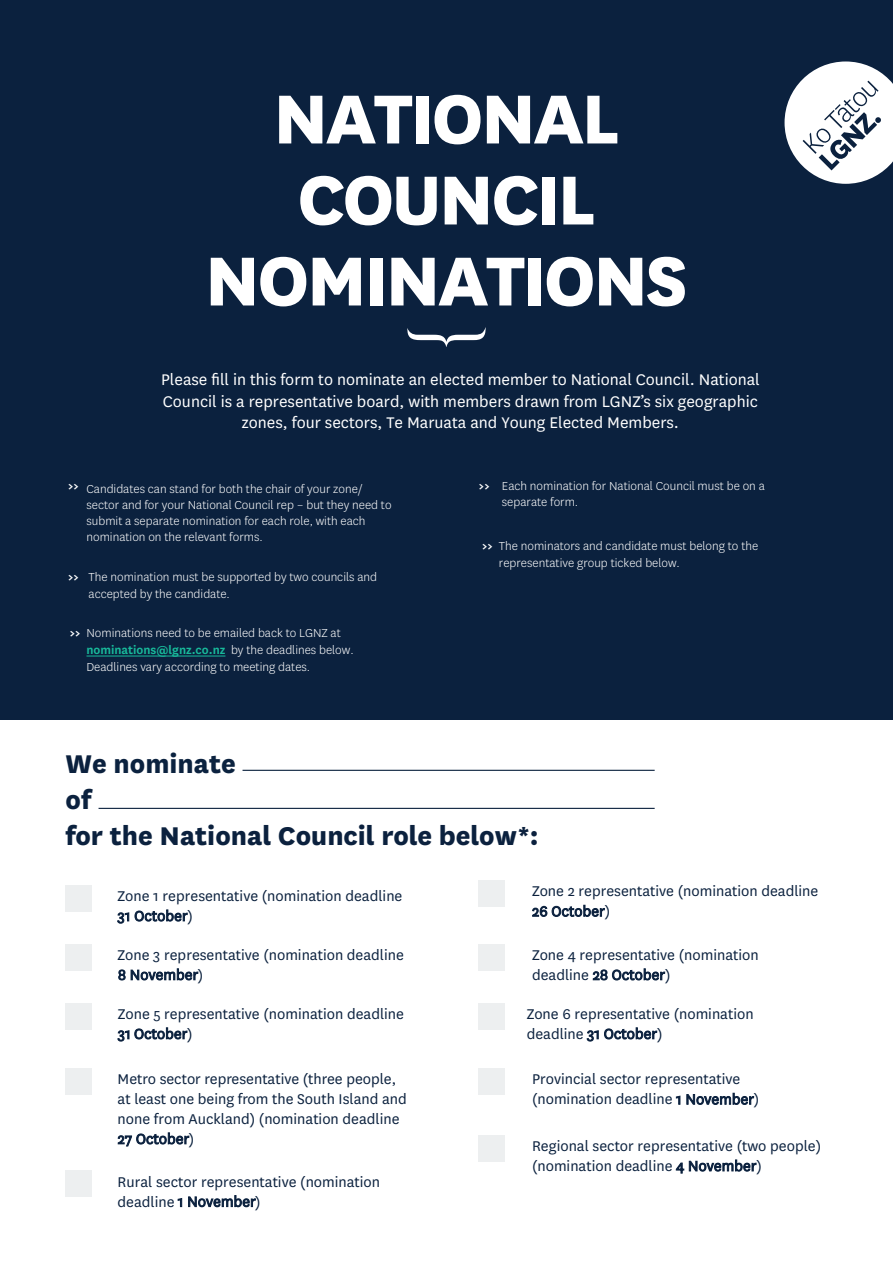
<style>
.page{position:relative;width:893px;height:1263px;background:#fff}
.page>*{position:absolute;margin:0;border:0;box-sizing:border-box;transform-origin:0 0}
.t1{font:800 81px/81px "National";letter-spacing:-.035em;color:#fff;text-align:center}
.t2{font:800 30px/36px "National";color:#0b213e}
.t3{font:18px/21.6px "National";color:#fff;text-align:center}
.t4{font:16.5px/19.8px "National";color:#0b213e}
.t5{font:300 13.5px/16.2px "National";color:#fff}
.t6{font:800 13.5px "National";color:#fff}
.s1{font-weight:800}
.s2{font-weight:600;color:#18ba9b}
.s3{color:#0b223f}
</style>
<div class="page">
<div style="left:0;top:0;width:893px;height:719px;background:#0b213e"></div>
<svg style="left:784px;top:61px;width:109px;height:123px"></svg>
<svg style="left:407px;top:327px;width:79px;height:20px"></svg>
<hr style="left:243px;top:770px;width:412px;height:1px;background:#0b213e">
<hr style="left:99px;top:808px;width:556px;height:1px;background:#0b213e">
<div style="left:66px;top:885px;width:26px;height:26px;background:#edeff0"></div>
<div style="left:479px;top:880px;width:26px;height:26px;background:#edeff0"></div>
<div style="left:66px;top:944px;width:26px;height:26px;background:#edeff0"></div>
<div style="left:479px;top:944px;width:26px;height:26px;background:#edeff0"></div>
<div style="left:66px;top:1003px;width:26px;height:26px;background:#edeff0"></div>
<div style="left:479px;top:1003px;width:26px;height:26px;background:#edeff0"></div>
<div style="left:66px;top:1068px;width:26px;height:26px;background:#edeff0"></div>
<div style="left:479px;top:1068px;width:26px;height:26px;background:#edeff0"></div>
<div style="left:66px;top:1171px;width:26px;height:26px;background:#edeff0"></div>
<div style="left:479px;top:1135px;width:26px;height:26px;background:#edeff0"></div>
<hr style="left:86px;top:656px;width:139px;height:1px;background:#18ba9b">
<h1 class="t1" style="left:205px;top:72px;width:485px">NATIONAL<br>COUNCIL<br>NOMINATIONS</h1>
<p class="t3" style="left:161px;top:368px;width:600px">Please fill in this form to nominate an elected member to National Council. National<br>Council is a representative board, with members drawn from LGNZ’s six geographic zones, four sectors, Te Maruata and Young Elected Members.</p>
<p class="t5" style="left:502px;top:478px;width:264px">Each nomination for National Council must be on a separate form.</p>
<p class="t5" style="left:499px;top:538px;width:261px;text-indent:-17px"><span class="s1">&gt;&gt;</span> The nominators and candidate must belong to the representative group ticked below.</p>
<p class="t5" style="left:86px;top:480px;width:307px">Candidates can stand for both the chair of your zone/ sector and for your National Council rep – but they need to submit a separate nomination for each role, with each nomination on the relevant forms.</p>
<p class="t5" style="left:89px;top:569px;width:290px">The nomination must be supported by two councils and accepted by the candidate.</p>
<p class="t5" style="left:86px;top:624px;width:269px;line-height:17px;text-indent:-17px"><span class="s1">&gt;&gt;</span> Nominations need to be emailed back to LGNZ at <span class="s2">nominations@lgnz.co.nz</span> by the deadlines below.<br>Deadlines vary according to meeting dates.</p>
<p class="t6" style="left:68px;top:476px;width:12px">&gt;&gt;</p>
<p class="t6" style="left:479px;top:476px;width:12px">&gt;&gt;</p>
<p class="t6" style="left:68px;top:567px;width:12px">&gt;&gt;</p>
<h2 class="t2" style="left:66px;top:743px;width:475px">We <span class="s3">nominate<br></span>of<br>for the National Council role below*:</h2>
<p class="t4" style="left:118px;top:885px;width:286px">Zone 1 representative (nomination deadline<br>31 October)</p>
<p class="t4" style="left:118px;top:944px;width:288px">Zone 3 representative (nomination deadline<br>8 November)</p>
<p class="t4" style="left:118px;top:1003px;width:288px">Zone 5 representative (nomination deadline<br>31 October)</p>
<p class="t4" style="left:118px;top:1069px;width:291px">Metro sector representative (three people, at least one being from the South Island and none from Auckland) (nomination deadline 27 October)</p>
<p class="t4" style="left:118px;top:1171px;width:264px">Rural sector representative (nomination deadline 1 November)</p>
<p class="t4" style="left:532px;top:881px;width:288px">Zone 2 representative (nomination deadline<br>26 October)</p>
<p class="t4" style="left:532px;top:944px;width:228px">Zone 4 representative (nomination deadline 28 October)</p>
<p class="t4" style="left:527px;top:1003px;width:228px">Zone 6 representative (nomination deadline 31 October)</p>
<p class="t4" style="left:532px;top:1069px;width:229px">Provincial sector representative (nomination deadline 1 November)</p>
<p class="t4" style="left:532px;top:1135px;width:291px">Regional sector representative (two people) (nomination deadline 4 November)</p>
</div>
